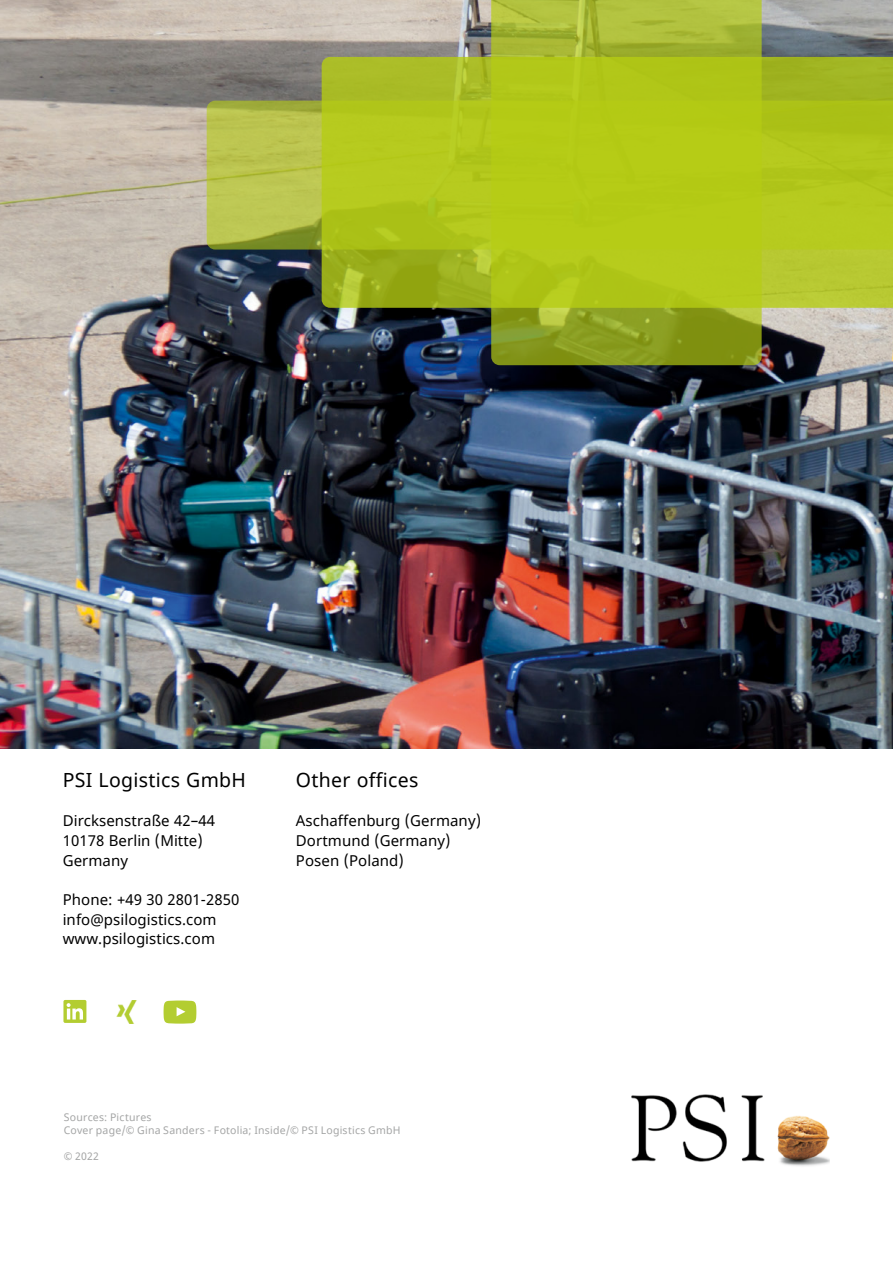
<style>
.page{position:relative;width:893px;height:1263px;background:#fff}
.page>*{position:absolute;margin:0;border:0;box-sizing:border-box;transform-origin:0 0}
.t1{font:19.5px "Noto Sans";letter-spacing:.015em;color:#000}
.t2{font:15px/19.6px "Noto Sans";letter-spacing:.005em;color:#000}
.t3{font:10.5px/12.6px "Noto Sans";letter-spacing:.02em;color:#a4a5a5}
</style>
<div class="page">
<svg style="left:63px;top:1000px;width:23px;height:23px"></svg>
<img style="left:116px;top:1001px;width:21px;height:22px">
<svg style="left:164px;top:1000px;width:32px;height:23px"></svg>
<img style="left:0;top:0;width:893px;height:748px">
<img style="left:632px;top:1094px;width:197px;height:72px">
<svg style="left:207px;top:101px;width:115px;height:149px;background:#b3bd4a"></svg>
<svg style="left:322px;top:57px;width:571px;height:251px;background:#adc11f"></svg>
<svg style="left:491px;top:0;width:271px;height:365px;background:#abbf1d"></svg>
<h1 class="t1" style="left:63px;top:767px;width:185px">PSI Logistics GmbH</h1>
<p class="t2" style="left:63px;top:812px;width:154px">Dircksenstraße 42–44<br>10178 Berlin (Mitte)<br>Germany</p>
<p class="t2" style="left:63px;top:890px;width:178px">Phone: +49 30 2801-2850 info@psilogistics.com www.psilogistics.com</p>
<h1 class="t1" style="left:296px;top:767px;width:124px">Other offices</h1>
<p class="t2" style="left:296px;top:812px;width:187px">Aschaffenburg (Germany)<br>Dortmund (Germany)<br>Posen (Poland)</p>
<p class="t3" style="left:64px;top:1111px;width:338px">Sources: Pictures<br>Cover page/© Gina Sanders - Fotolia; Inside/© PSI Logistics GmbH</p>
<p class="t3" style="left:64px;top:1150px;width:37px">© 2022</p>
</div>
